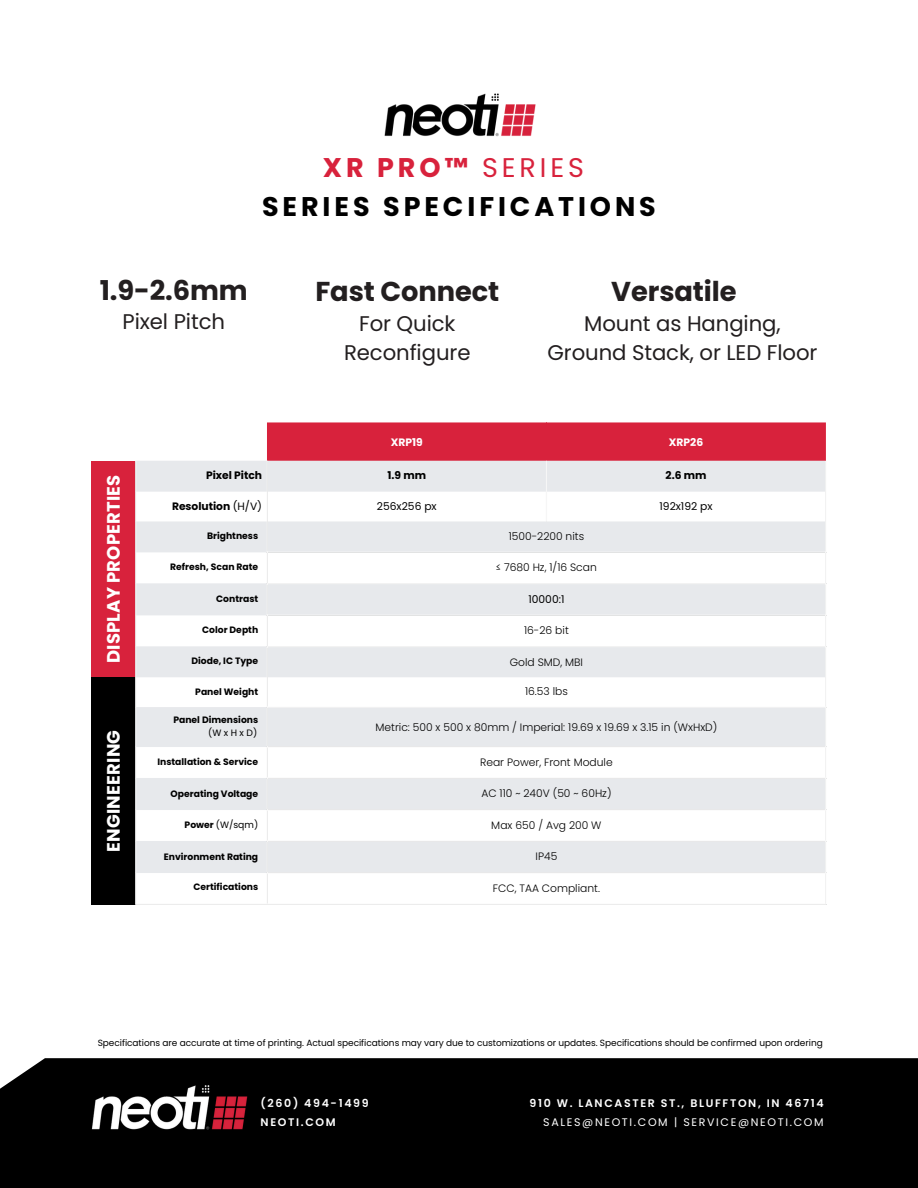
<style>
.page{position:relative;width:918px;height:1188px;background:#fff}
.page>*{position:absolute;margin:0;border:0;box-sizing:border-box;transform-origin:0 0}
.t1{font:700 27.3px "Poppins";letter-spacing:-.005em;color:#231f20}
.t2{font:700 27px "Poppins";letter-spacing:.145em;color:#000}
.t3{font:700 27px "Poppins";color:#d8223c}
.t4{font:21.15px/29.5px "Poppins";letter-spacing:-.005em;color:#231f20;text-align:center}
.t5{font:700 18px "Poppins";letter-spacing:.01em;color:#fff}
.t6{font:600 10.95px/18.3px "Poppins";letter-spacing:.15em;color:#fff}
.t7{font:10.95px "Poppins";letter-spacing:.15em;color:#fff}
.t8{font:700 10.8px "Poppins";color:#fff}
.t9{font:300 10.65px "Poppins";color:#000}
.t10{font:700 10.65px "Poppins";color:#000}
.t11{font:10.65px "Poppins";color:#000}
.t12{font:700 9.3px "Poppins";color:#000}
.t13{font:9.3px "Poppins";letter-spacing:.265em;color:#000}
.t14{font:9px "Poppins";letter-spacing:-.005em;color:#000}
.s1{font-weight:400}
.s2{font-weight:700}
</style>
<div class="page">
<img style="left:384px;top:93px;width:152px;height:44px">
<div style="left:0;top:1058px;width:918px;height:130px;background:#000"></div>
<img style="left:92px;top:1085px;width:156px;height:45px">
<div style="left:92px;top:461px;width:44px;height:216px;background:#d8223c"></div>
<div style="left:92px;top:677px;width:44px;height:228px;background:#000"></div>
<div style="left:267px;top:423px;width:559px;height:38px;background:#d8223c"></div>
<svg style="left:136px;top:461px;width:689px;height:412px;fill:#e7e9ec"></svg>
<hr style="left:135px;top:461px;width:1px;height:443px;background:#f6f6f6">
<hr style="left:267px;top:461px;width:1px;height:443px;background:#f6f6f6">
<hr style="left:546px;top:461px;width:1px;height:61px;background:#f6f6f6">
<hr style="left:825px;top:461px;width:1px;height:443px;background:#f6f6f6">
<hr style="left:267px;top:552px;width:559px;height:1px;background:#f6f6f6">
<hr style="left:267px;top:583px;width:559px;height:1px;background:#f6f6f6">
<hr style="left:267px;top:615px;width:559px;height:1px;background:#f6f6f6">
<hr style="left:267px;top:646px;width:559px;height:1px;background:#f6f6f6">
<hr style="left:267px;top:707px;width:559px;height:1px;background:#f6f6f6">
<hr style="left:267px;top:746px;width:559px;height:1px;background:#f6f6f6">
<hr style="left:267px;top:778px;width:559px;height:1px;background:#f6f6f6">
<hr style="left:267px;top:809px;width:559px;height:1px;background:#f6f6f6">
<hr style="left:267px;top:841px;width:559px;height:1px;background:#f6f6f6">
<hr style="left:267px;top:872px;width:559px;height:1px;background:#f6f6f6">
<hr style="left:135px;top:904px;width:691px;height:1px;background:#f6f6f6">
<p class="t3" style="left:323px;top:149px;width:263px">XR PRO™ <span class="s1">SERIES</span></p>
<h2 class="t2" style="left:262px;top:187px;width:395px">SERIES SPECIFICATIONS</h2>
<h4 class="t1" style="left:100px;top:272px;width:150px">1.9-2.6mm</h4>
<h1 class="t4" style="left:122px;top:306px;width:104px">Pixel Pitch</h1>
<h4 class="t1" style="left:315px;top:272px;width:185px">Fast Connect</h4>
<h3 class="t1" style="left:611px;top:272px;width:127px">Versatile</h3>
<h3 class="t4" style="left:344px;top:309px;width:128px">For Quick<br>Reconfigure</h3>
<h6 class="t4" style="left:547px;top:309px;width:272px">Mount as Hanging,<br>Ground Stack, or LED Floor</h6>
<p class="t8" style="left:391px;top:434px;width:34px">XRP19</p>
<p class="t8" style="left:669px;top:434px;width:36px">XRP26</p>
<p class="t5" style="left:101px;top:663px;width:190px;rotate:-90deg">DISPLAY PROPERTIES</p>
<p class="t5" style="left:101px;top:852px;width:123px;rotate:-90deg">ENGINEERING</p>
<p class="t10" style="left:206px;top:468px;width:58px">Pixel Pitch</p>
<p class="t10" style="left:388px;top:468px;width:40px">1.9 mm</p>
<p class="t10" style="left:666px;top:468px;width:42px">2.6 mm</p>
<p class="t10" style="left:172px;top:499px;width:92px">Resolution <span class="s1">(H/V)</span></p>
<p class="t11" style="left:377px;top:499px;width:61px">256x256 px</p>
<p class="t11" style="left:659px;top:499px;width:55px">192x192 px</p>
<p class="t12" style="left:207px;top:530px;width:53px">Brightness</p>
<p class="t9" style="left:509px;top:529px;width:77px">1500-2200 nits</p>
<p class="t12" style="left:170px;top:561px;width:90px">Refresh, Scan Rate</p>
<p class="t9" style="left:496px;top:560px;width:102px">≤ 7680 Hz, 1/16 Scan</p>
<p class="t12" style="left:216px;top:592px;width:44px">Contrast</p>
<p class="t11" style="left:528px;top:591px;width:38px">10000:1</p>
<p class="t12" style="left:202px;top:624px;width:58px">Color Depth</p>
<p class="t9" style="left:524px;top:623px;width:46px">16-26 bit</p>
<p class="t12" style="left:191px;top:654px;width:68px">Diode, IC Type</p>
<p class="t9" style="left:510px;top:654px;width:75px">Gold SMD, MBI</p>
<p class="t12" style="left:195px;top:685px;width:64px">Panel Weight</p>
<p class="t9" style="left:525px;top:684px;width:44px">16.53 lbs</p>
<p class="t12" style="left:173px;top:714px;width:86px">Panel Dimensions</p>
<p class="t13" style="left:208px;top:726px;width:51px">(WxHxD)</p>
<p class="t9" style="left:376px;top:720px;width:343px">Metric: 500 x 500 x 80mm / Imperial: 19.69 x 19.69 x 3.15 in (WxHxD)</p>
<p class="t12" style="left:157px;top:755px;width:102px">Installation &amp; Service</p>
<p class="t9" style="left:480px;top:754px;width:134px">Rear Power, Front Module</p>
<p class="t12" style="left:171px;top:787px;width:89px">Operating Voltage</p>
<p class="t9" style="left:481px;top:786px;width:132px">AC 110 ~ 240V (50 ~ 60Hz)</p>
<p class="t13" style="left:185px;top:818px;width:75px"><span class="s2">Power</span> (W/sqm)</p>
<p class="t9" style="left:491px;top:817px;width:112px">Max 650 / Avg 200 W</p>
<p class="t12" style="left:164px;top:850px;width:96px">Environment Rating</p>
<h5 class="t9" style="left:536px;top:849px;width:23px">IP45</h5>
<h5 class="t12" style="left:193px;top:881px;width:66px">Certifications</h5>
<p class="t9" style="left:493px;top:880px;width:109px">FCC, TAA Compliant.</p>
<p class="t14" style="left:98px;top:1036px;width:727px">Specifications are accurate at time of printing. Actual specifications may vary due to customizations or updates. Specifications should be confirmed upon ordering</p>
<h3 class="t6" style="left:261px;top:1095px;width:110px">(260) 494-1499<br>NEOTI.COM</h3>
<h4 class="t6" style="left:530px;top:1095px;width:296px">910 W. LANCASTER ST., BLUFFTON, IN 46714</h4>
<p class="t7" style="left:543px;top:1114px;width:282px">SALES@NEOTI.COM | SERVICE@NEOTI.COM</p>
</div>
